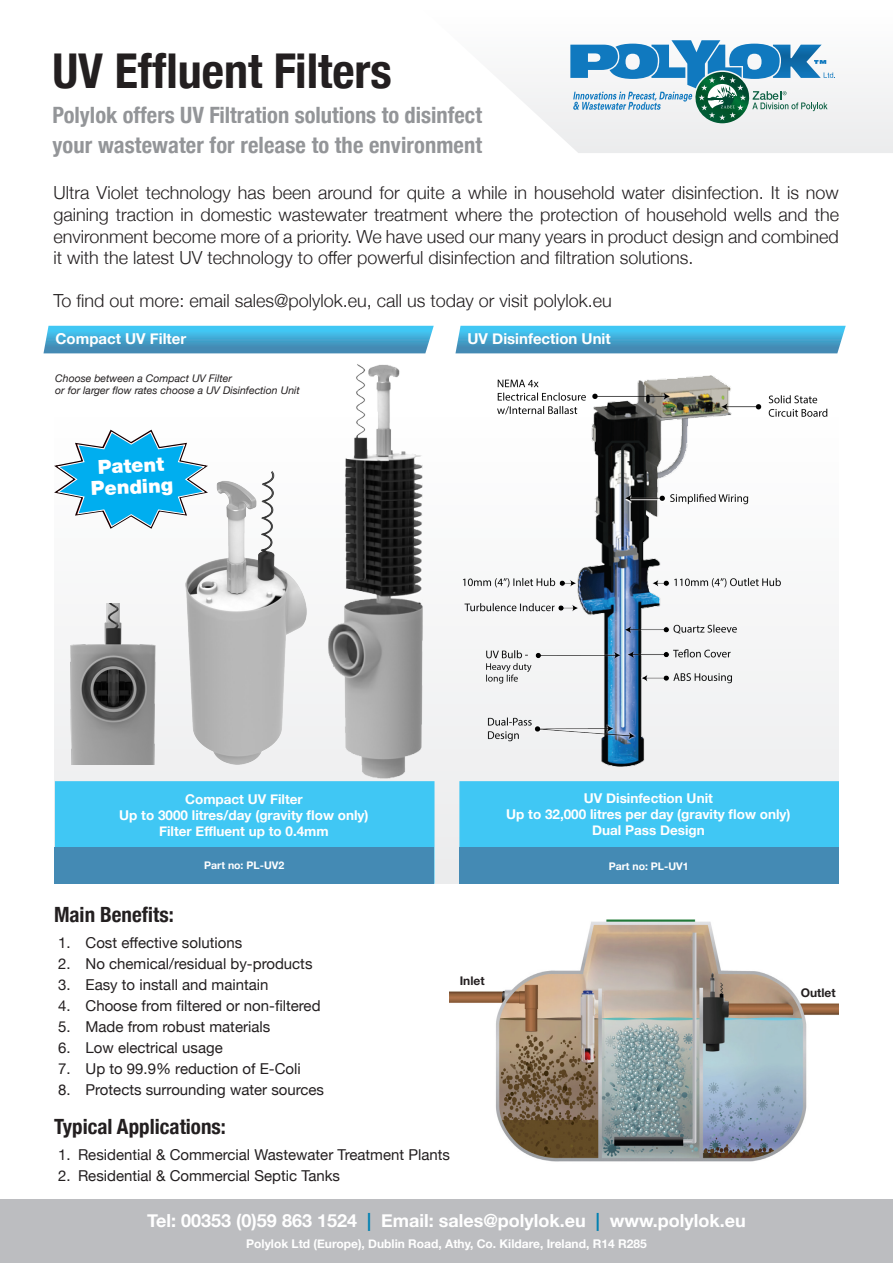
<style>
.page{position:relative;width:893px;height:1263px;background:#fff}
.page>*{position:absolute;margin:0;border:0;box-sizing:border-box;transform-origin:0 0}
.t1{font:700 condensed 48px "Helvetica Neue";color:#231f20}
.t2{font:700 condensed 22.5px "Helvetica Neue";color:#939598}
.t3{font:700 condensed 21px "Helvetica Neue";color:#231f20}
.t4{font:900 19.5px/21px "Helvetica Neue LT Std";color:#fff;text-align:center}
.t5{font:300 18px/21.6px "Helvetica Neue";color:#231f20;text-align:justify}
.t6{font:700 18px "Helvetica Neue";color:#fff}
.t7{font:15px "Helvetica Neue";color:#231f20}
.t8{font:700 15px "Helvetica Neue";color:#fff}
.t9{font:700 13.5px "Helvetica Neue";color:#fff}
.t10{font:700 12px "Helvetica Neue";color:#fff}
.t11{font:700 12px "Helvetica Neue LT Std";letter-spacing:-.005em;color:#231f20}
.t12{font:italic 10.5px "Helvetica Neue";color:#231f20}
.t13{font:700 10.5px "Helvetica Neue";color:#fff}
.s1{color:#0080b1}
</style>
<div class="page">
<div style="left:55px;top:385px;width:783px;height:499px;background:#f7f8f8"></div>
<svg style="left:54px;top:429px;width:133px;height:100px"></svg>
<img style="left:450px;top:920px;width:389px;height:242px">
<div style="left:55px;top:781px;width:379px;height:103px;background:#40c7f4;border:2px solid #40c7f4"></div>
<div style="left:459px;top:781px;width:380px;height:103px;background:#40c7f4;border:2px solid #40c7f4"></div>
<div style="left:55px;top:847px;width:379px;height:36px;background:#448ab4"></div>
<div style="left:459px;top:847px;width:379px;height:36px;background:#448ab4"></div>
<div style="left:0;top:1199px;width:893px;height:64px;background:#bcbdc0"></div>
<svg style="left:503px;top:82px;width:390px;height:71px"></svg>
<svg style="left:570px;top:40px;width:265px;height:83px"></svg>
<svg style="left:44px;top:326px;width:390px;height:27px;background:#44a9d3"></svg>
<svg style="left:455px;top:326px;width:391px;height:27px;background:#45a8d2"></svg>
<img style="left:70px;top:603px;width:86px;height:162px">
<img style="left:163px;top:452px;width:144px;height:313px">
<img style="left:323px;top:350px;width:112px;height:432px">
<img style="left:462px;top:375px;width:377px;height:396px">
<p class="t1" style="left:52px;top:31px;width:341px">UV Effluent Filters</p>
<p class="t2" style="left:52px;top:96px;width:431px">Polylok offers UV Filtration solutions to disinfect</p>
<p class="t2" style="left:52px;top:126px;width:431px">your wastewater for release to the environment</p>
<p class="t5" style="left:54px;top:181px;width:787px">Ultra Violet technology has been around for quite a while in household water disinfection. It is now gaining traction in domestic wastewater treatment where the protection of household wells and the environment become more of a priority. We have used our many years in product design and combined it with the latest UV technology to offer powerful disinfection and filtration solutions.</p>
<p class="t5" style="left:54px;top:289px;width:560px">To find out more: email sales@polylok.eu, call us today or visit polylok.eu</p>
<p class="t8" style="left:55px;top:327px;width:132px">Compact UV Filter</p>
<p class="t8" style="left:467px;top:327px;width:145px">UV Disinfection Unit</p>
<p class="t12" style="left:55px;top:370px;width:178px">Choose between a Compact UV Filter</p>
<p class="t12" style="left:55px;top:383px;width:246px">or for larger flow rates choose a UV Disinfection Unit</p>
<p class="t4" style="left:89px;top:457px;width:84px;rotate:-3deg">Patent<br>Pending</p>
<p class="t9" style="left:185px;top:788px;width:119px">Compact UV Filter</p>
<p class="t9" style="left:119px;top:804px;width:251px">Up to 3000 litres/day (gravity flow only)</p>
<p class="t9" style="left:159px;top:821px;width:171px">Filter Effluent up to 0.4mm</p>
<p class="t9" style="left:584px;top:787px;width:130px">UV Disinfection Unit</p>
<p class="t9" style="left:506px;top:804px;width:286px">Up to 32,000 litres per day (gravity flow only)</p>
<p class="t9" style="left:592px;top:820px;width:114px">Dual Pass Design</p>
<p class="t13" style="left:204px;top:857px;width:81px">Part no: PL-UV2</p>
<p class="t13" style="left:609px;top:858px;width:81px">Part no: PL-UV1</p>
<p class="t3" style="left:54px;top:897px;width:121px">Main Benefits:</p>
<p class="t7" style="left:58px;top:932px;width:186px">1. Cost effective solutions</p>
<p class="t7" style="left:58px;top:953px;width:256px">2. No chemical/residual by-products</p>
<p class="t7" style="left:58px;top:974px;width:212px">3. Easy to install and maintain</p>
<p class="t7" style="left:58px;top:995px;width:264px">4. Choose from filtered or non-filtered</p>
<p class="t7" style="left:58px;top:1016px;width:214px">5. Made from robust materials</p>
<p class="t7" style="left:58px;top:1037px;width:166px">6. Low electrical usage</p>
<p class="t7" style="left:58px;top:1058px;width:244px">7. Up to 99.9% reduction of E-Coli</p>
<p class="t7" style="left:58px;top:1079px;width:267px">8. Protects surrounding water sources</p>
<p class="t3" style="left:54px;top:1109px;width:173px">Typical Applications:</p>
<p class="t7" style="left:58px;top:1144px;width:393px">1. Residential &amp; Commercial Wastewater Treatment Plants</p>
<p class="t7" style="left:58px;top:1165px;width:283px">2. Residential &amp; Commercial Septic Tanks</p>
<p class="t11" style="left:460px;top:974px;width:26px">Inlet</p>
<p class="t6" style="left:147px;top:1207px;width:600px">Tel: 00353 (0)59 863 1524 <span class="s1">|</span> Email: sales@polylok.eu <span class="s1">|</span> www.polylok.eu</p>
<p class="t10" style="left:246px;top:1234px;width:402px">Polylok Ltd (Europe), Dublin Road, Athy, Co. Kildare, Ireland, R14 R285</p>
<p class="t11" style="left:801px;top:985px;width:36px">Outlet</p>
</div>
